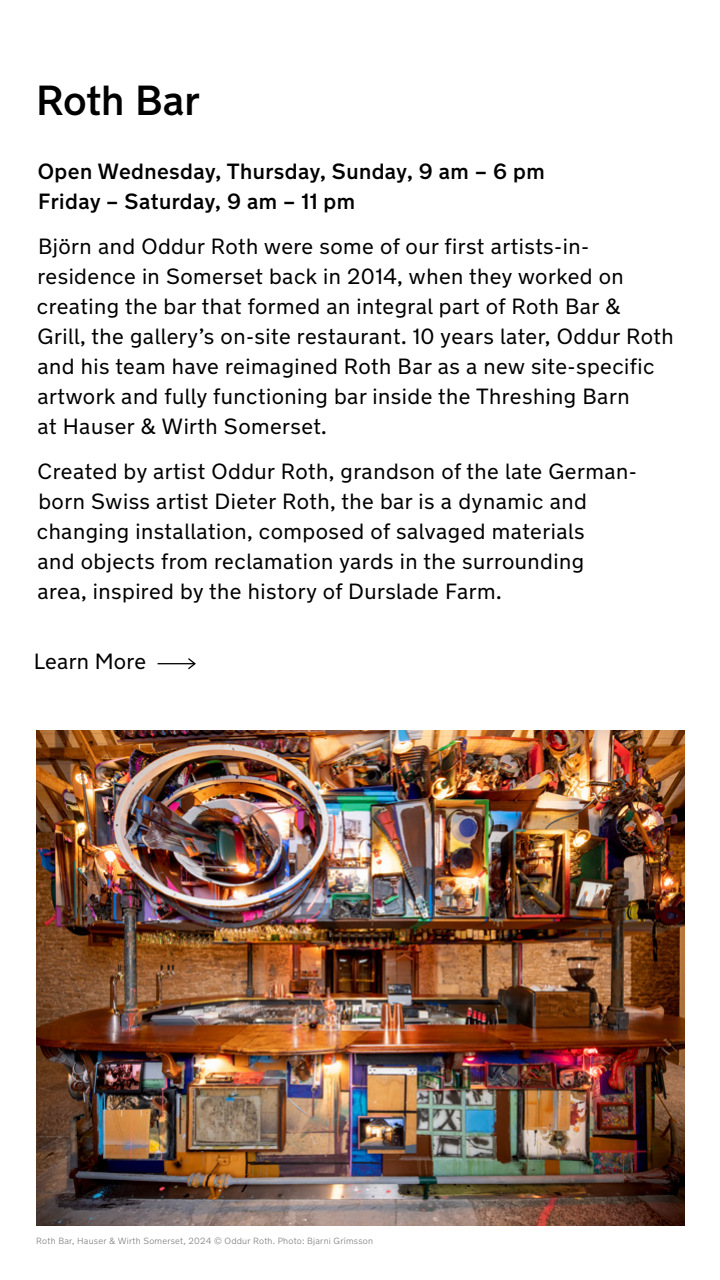
<style>
.page{position:relative;width:720px;height:1280px;background:#fff}
.page>*{position:absolute;margin:0;border:0;box-sizing:border-box;transform-origin:0 0}
.t1{font:500 42px "New Transport";letter-spacing:-.005em;color:#000}
.t2{font:22px/30px "New Transport";letter-spacing:.02em;color:#000}
.t3{font:500 22px/30px "New Transport";letter-spacing:.02em;color:#000}
.t4{font:300 9px "New Transport";letter-spacing:.025em;color:#808080}
</style>
<div class="page">
<img style="left:36px;top:730px;width:648px;height:495px">
<hr style="left:158px;top:663px;width:37px;height:1px;background:#000">
<svg style="left:187px;top:658px;width:9px;height:12px"></svg>
<h1 class="t1" style="left:36px;top:74px;width:165px">Roth Bar</h1>
<p class="t3" style="left:38px;top:157px;width:508px">Open Wednesday, Thursday, Sunday, 9 am – 6 pm<br>Friday – Saturday, 9 am – 11 pm</p>
<p class="t2" style="left:37px;top:232px;width:638px">Björn and Oddur Roth were some of our first artists-in&shy;residence in Somerset back in 2014, when they worked on creating the bar that formed an integral part of Roth Bar &amp; Grill, the gallery’s on-site restaurant. 10 years later, Oddur Roth and his team have reimagined Roth Bar as a new site-specific artwork and fully functioning bar inside the Threshing Barn<br>at Hauser &amp; Wirth Somerset.</p>
<p class="t2" style="left:37px;top:457px;width:602px">Created by artist Oddur Roth, grandson of the late German&shy;born Swiss artist Dieter Roth, the bar is a dynamic and changing installation, composed of salvaged materials<br>and objects from reclamation yards in the surrounding area, inspired by the history of Durslade Farm.</p>
<p class="t2" style="left:34px;top:647px;width:114px">Learn More</p>
<p class="t4" style="left:36px;top:1235px;width:338px">Roth Bar, Hauser &amp; Wirth Somerset, 2024 © Oddur Roth. Photo: Bjarni Grímsson</p>
</div>
